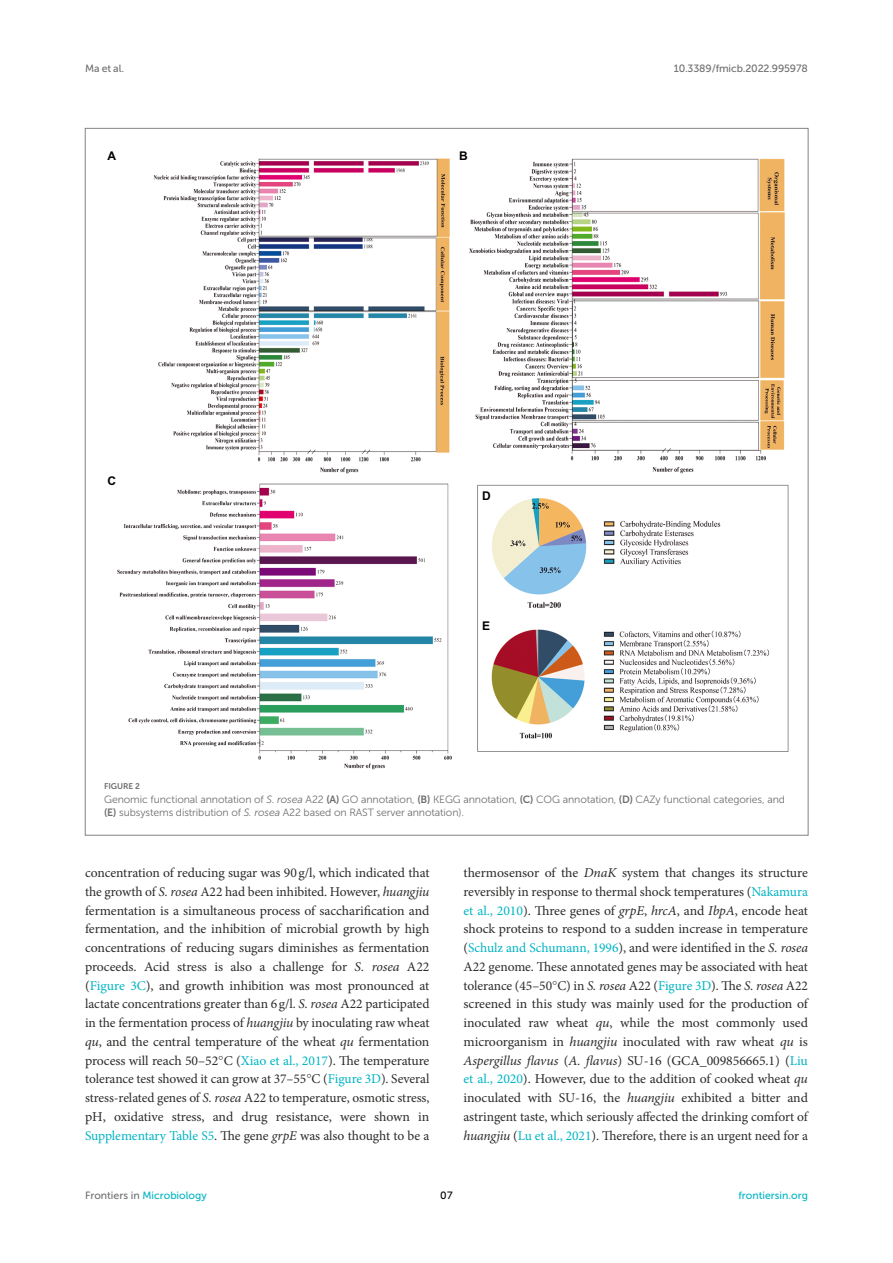
<style>
.page{position:relative;width:893px;height:1263px;background:#fff}
.page>*{position:absolute;margin:0;border:0;box-sizing:border-box;transform-origin:0 0}
.TEXT_FLUSH{font:13.5px/18.8px "Minion Pro";letter-spacing:-.01em;color:#2b2b2a;text-align:justify}
.t1{font:700 12px "Arial";color:#000}
.FIG_LEG{font:10.5px/13.5px "Museo Sans 300";letter-spacing:-.01em;color:#706f70}
.t2{font:10.5px "Museo Sans 500";color:#00b4c4}
.t3{font:10.5px "Museo Sans 500";letter-spacing:-.015em;color:#706f70}
.t4{font:10.5px "Museo Sans 500";color:#000}
.FIG_HD{font:8.25px "Museo Sans 700";letter-spacing:-.01em;color:#706f70}
.s1{font-style:italic}
.s2{font-family:"Museo Sans 700"}
.s3{color:#00b4c4}
.s4{font-family:"STIX"}
.s5{color:#706f70}
</style>
<div class="page">
<img style="left:117px;top:158px;width:672px;height:612px">
<p class="t3" style="left:85px;top:63px;width:40px">Ma et al.</p>
<p class="t3" style="left:674px;top:63px;width:136px">10.3389/fmicb.2022.995978</p>
<p class="t1" style="left:107px;top:147px;width:10px">A</p>
<p class="t1" style="left:107px;top:472px;width:10px">C</p>
<p class="t1" style="left:459px;top:147px;width:10px">B</p>
<p class="t1" style="left:482px;top:487px;width:10px">D</p>
<p class="t1" style="left:482px;top:617px;width:10px">E</p>
<p class="FIG_HD" style="left:104px;top:782px;width:37px">FIGURE 2</p>
<p class="FIG_LEG" style="left:104px;top:792px;width:682px">Genomic functional annotation of <span class="s1">S. rosea</span> A22 <span class="s2">(A)</span> GO annotation, <span class="s2">(B)</span> KEGG annotation, <span class="s2">(C)</span> COG annotation, <span class="s2">(D)</span> CAZy functional categories, and <span class="s2">(E)</span> subsystems distribution of <span class="s1">S. rosea</span> A22 based on RAST server annotation).</p>
<p class="TEXT_FLUSH" style="left:85px;top:863px;width:346px">concentration of reducing sugar was 90g/l, which indicated that the growth of <span class="s1">S. rosea</span> A22 had been inhibited. However, <span class="s1">huangjiu </span>fermentation is a simultaneous process of saccharification and fermentation, and the inhibition of microbial growth by high concentrations of reducing sugars diminishes as fermentation proceeds. Acid stress is also a challenge for <span class="s1">S. rosea</span> A22 (<span class="s3">Figure 3C</span>), and growth inhibition was most pronounced at lactate concentrations greater than 6g/l. <span class="s1">S. rosea</span> A22 participated in the fermentation process of <span class="s1">huangjiu</span> by inoculating raw wheat <span class="s1">qu</span>, and the central temperature of the wheat <span class="s1">qu</span> fermentation process will reach 50–52<span class="s4">°</span>C (<span class="s3">Xiao et al., 2017</span>). The temperature tolerance test showed it can grow at 37–55<span class="s4">°</span>C (<span class="s3">Figure 3D</span>). Several stress-related genes of <span class="s1">S. rosea</span> A22 to temperature, osmotic stress, pH, oxidative stress, and drug resistance, were shown in <span class="s3">Supplementary Table S5</span>. The gene <span class="s1">grpE</span> was also thought to be a</p>
<p class="TEXT_FLUSH" style="left:463px;top:863px;width:346px">thermosensor of the <span class="s1">DnaK</span> system that changes its structure reversibly in response to thermal shock temperatures (<span class="s3">Nakamura et al., 2010</span>). Three genes of <span class="s1">grpE</span>, <span class="s1">hrcA</span>, and <span class="s1">IbpA</span>, encode heat shock proteins to respond to a sudden increase in temperature (<span class="s3">Schulz and Schumann, 1996</span>), and were identified in the <span class="s1">S. rosea </span>A22 genome. These annotated genes may be associated with heat tolerance (45–50<span class="s4">°</span>C) in <span class="s1">S. rosea</span> A22 (<span class="s3">Figure 3D</span>). The <span class="s1">S. rosea</span> A22 screened in this study was mainly used for the production of inoculated raw wheat <span class="s1">qu</span>, while the most commonly used microorganism in <span class="s1">huangjiu</span> inoculated with raw wheat <span class="s1">qu</span> is <span class="s1">Aspergillus flavus</span> (<span class="s1">A. flavus</span>) SU-16 (GCA_009856665.1) (<span class="s3">Liu et al., 2020</span>). However, due to the addition of cooked wheat <span class="s1">qu </span>inoculated with SU-16, the <span class="s1">huangjiu</span> exhibited a bitter and astringent taste, which seriously affected the drinking comfort of <span class="s1">huangjiu</span> (<span class="s3">Lu et al., 2021</span>). Therefore, there is an urgent need for a</p>
<p class="t2" style="left:85px;top:1190px;width:123px"><span class="s5">Frontiers in</span> Microbiology</p>
<p class="t4" style="left:440px;top:1190px;width:14px">07</p>
<p class="t2" style="left:738px;top:1190px;width:71px">frontiersin.org</p>
</div>
